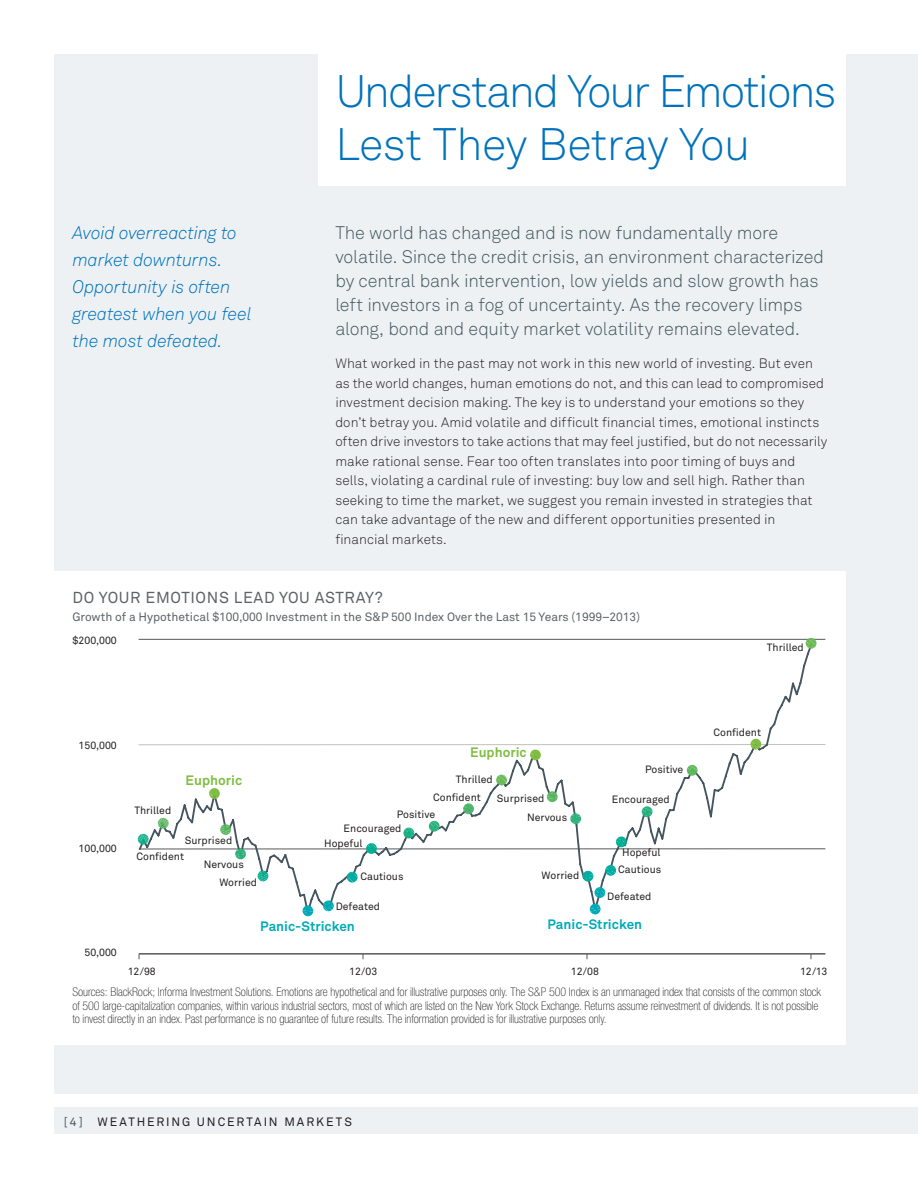
<style>
.page{position:relative;width:918px;height:1188px;background:#fff}
.page>*{position:absolute;margin:0;border:0;box-sizing:border-box;transform-origin:0 0}
.t1{font:45px/52.5px "Akkurat Light Pro";letter-spacing:-.045em;color:#0072bc}
.Tier_4_Intro_Text{font:18px/24px "Akkurat Light Pro";letter-spacing:-.01em;color:#455760}
.t2{font:italic 18px/27px "Akkurat Light Pro";letter-spacing:-.01em;color:#0072bc}
.chart_header{font:15.75px "Akkurat Pro";letter-spacing:.04em;color:#5e6367}
.Tier_4_body_copy{font:13.5px/19.5px "Akkurat Light Pro";color:#231f20}
.t3{font:700 13.5px "Akkurat Pro";color:#00aab8}
.t4{font:700 13.5px "Akkurat Pro";color:#7fbd41}
.legal_lt_ital_-_8_10{font:100 condensed 12px/13.5px "Helvetica Neue";letter-spacing:-.005em;color:#231f20}
.chart_subline{font:12px "Akkurat Pro";color:#5e6367}
.t5{font:12px "Akkurat Pro";letter-spacing:.155em;color:#231f20}
.t6{font:10.5px/17.7px "Akkurat Pro";color:#231f20}
.s1{color:#455760}
</style>
<div class="page">
<div style="left:54px;top:54px;width:864px;height:1040px;background:#edf1f3"></div>
<div style="left:54px;top:1107px;width:864px;height:27px;background:#edf1f3"></div>
<div style="left:318px;top:0;width:528px;height:186px;background:#fff"></div>
<div style="left:43px;top:571px;width:803px;height:473px;background:#fff"></div>
<hr style="left:139px;top:849px;width:686px;height:1px;background:#57585a">
<hr style="left:139px;top:639px;width:686px;height:1px;background:#57585a">
<hr style="left:139px;top:745px;width:686px;height:1px;background:#57585a">
<hr style="left:139px;top:953px;width:686px;height:2px;background:#57585a">
<svg style="left:137px;top:642px;width:677px;height:273px"></svg>
<svg style="left:138px;top:834px;width:11px;height:12px"></svg>
<svg style="left:158px;top:818px;width:11px;height:11px"></svg>
<svg style="left:209px;top:788px;width:11px;height:12px"></svg>
<svg style="left:220px;top:824px;width:11px;height:11px"></svg>
<svg style="left:235px;top:849px;width:11px;height:10px"></svg>
<svg style="left:258px;top:871px;width:10px;height:10px"></svg>
<svg style="left:323px;top:900px;width:11px;height:11px"></svg>
<svg style="left:347px;top:872px;width:11px;height:11px"></svg>
<svg style="left:366px;top:843px;width:11px;height:11px"></svg>
<svg style="left:403px;top:828px;width:11px;height:10px"></svg>
<svg style="left:429px;top:821px;width:11px;height:11px"></svg>
<svg style="left:463px;top:803px;width:11px;height:12px"></svg>
<svg style="left:496px;top:775px;width:11px;height:10px"></svg>
<svg style="left:530px;top:750px;width:11px;height:10px"></svg>
<svg style="left:547px;top:791px;width:11px;height:12px"></svg>
<svg style="left:570px;top:813px;width:11px;height:11px"></svg>
<svg style="left:590px;top:904px;width:11px;height:10px"></svg>
<svg style="left:303px;top:905px;width:10px;height:11px"></svg>
<svg style="left:583px;top:865px;width:33px;height:33px"></svg>
<svg style="left:616px;top:837px;width:11px;height:10px"></svg>
<svg style="left:642px;top:806px;width:11px;height:12px"></svg>
<svg style="left:687px;top:765px;width:11px;height:11px"></svg>
<svg style="left:750px;top:739px;width:11px;height:11px"></svg>
<svg style="left:806px;top:638px;width:11px;height:11px"></svg>
<p class="t2" style="left:72px;top:220px;width:181px">Avoid overreacting to market downturns.<br>Opportunity is often greatest when you feel the most defeated.</p>
<p class="t1" style="left:335px;top:66px;width:503px">Understand Your Emotions<br>Lest They Betray You</p>
<p class="Tier_4_Intro_Text" style="left:335px;top:221px;width:490px">The world has changed and is now fundamentally more volatile. Since the credit crisis, an environment characterized by central bank intervention, low yields and slow growth has left investors in a fog of uncertainty. As the recovery limps along, bond and equity market volatility remains elevated.</p>
<p class="Tier_4_body_copy" style="left:335px;top:354px;width:493px">What worked in the past may not work in this new world of investing. But even as the world changes, human emotions do not, and this can lead to compromised investment decision making. The key is to understand your emotions so they don’t betray you. Amid volatile and difficult financial times, emotional instincts often drive investors to take actions that may feel justified, but do not necessarily make rational sense. Fear too often translates into poor timing of buys and sells, violating a cardinal rule of investing: buy low and sell high. Rather than seeking to time the market, we suggest you remain invested in strategies that can take advantage of the new and different opportunities presented in financial markets.</p>
<p class="chart_header" style="left:72px;top:589px;width:312px">DO YOUR EMOTIONS LEAD YOU ASTRAY?</p>
<p class="chart_subline" style="left:72px;top:610px;width:569px">Growth of a Hypothetical $100,000 Investment in the S&amp;P 500 Index Over the Last 15 Years (1999–2013)</p>
<p class="t6" style="left:72px;top:632px;width:46px">$200,000</p>
<p class="t6" style="left:79px;top:736px;width:40px">150,000</p>
<p class="t6" style="left:79px;top:840px;width:40px">100,000</p>
<p class="t6" style="left:84px;top:944px;width:34px">50,000</p>
<p class="t6" style="left:134px;top:802px;width:38px">Thrilled</p>
<p class="t4" style="left:186px;top:771px;width:58px">Euphoric</p>
<p class="t4" style="left:470px;top:744px;width:58px">Euphoric</p>
<p class="t6" style="left:527px;top:789px;width:42px;line-height:18.9px;text-indent:-30px">Surprised<br>Nervous</p>
<p class="t6" style="left:456px;top:771px;width:38px">Thrilled</p>
<p class="t6" style="left:433px;top:788px;width:49px">Confident</p>
<p class="t6" style="left:397px;top:806px;width:40px">Positive</p>
<p class="t6" style="left:645px;top:761px;width:40px">Positive</p>
<p class="t6" style="left:612px;top:791px;width:59px">Encouraged</p>
<p class="t6" style="left:344px;top:820px;width:59px">Encouraged</p>
<p class="t6" style="left:185px;top:832px;width:49px">Surprised</p>
<p class="t6" style="left:137px;top:847px;width:49px">Confident</p>
<p class="t6" style="left:219px;top:856px;width:39px;text-indent:-16px">Nervous<br>Worried</p>
<p class="t6" style="left:324px;top:835px;width:40px">Hopeful</p>
<p class="t6" style="left:361px;top:868px;width:44px">Cautious</p>
<p class="t6" style="left:542px;top:867px;width:39px">Worried</p>
<p class="t6" style="left:622px;top:843px;width:40px">Hopeful</p>
<p class="t6" style="left:618px;top:861px;width:44px">Cautious</p>
<p class="t6" style="left:336px;top:898px;width:46px">Defeated</p>
<p class="t6" style="left:607px;top:888px;width:46px">Defeated</p>
<p class="t3" style="left:260px;top:917px;width:96px">Panic-Stricken</p>
<p class="t3" style="left:548px;top:916px;width:96px">Panic-Stricken</p>
<p class="t6" style="left:767px;top:639px;width:38px">Thrilled</p>
<p class="t6" style="left:713px;top:723px;width:49px">Confident</p>
<p class="t6" style="left:128px;top:963px;width:30px">12/98</p>
<p class="t6" style="left:349px;top:963px;width:30px">12/03</p>
<p class="t6" style="left:571px;top:963px;width:30px">12/08</p>
<p class="t6" style="left:800px;top:963px;width:29px">12/13</p>
<p class="legal_lt_ital_-_8_10" style="left:72px;top:985px;width:750px">Sources: BlackRock; Informa Investment Solutions. Emotions are hypothetical and for illustrative purposes only. The S&amp;P 500 Index is an unmanaged index that consists of the common stock of 500 large-capitalization companies, within various industrial sectors, most of which are listed on the New York Stock Exchange. Returns assume reinvestment of dividends. It is not possible to invest directly in an index. Past performance is no guarantee of future results. The information provided is for illustrative purposes only.</p>
<p class="t5" style="left:64px;top:1115px;width:290px"><span class="s1">[4]</span> WEATHERING UNCERTAIN MARKETS</p>
</div>
